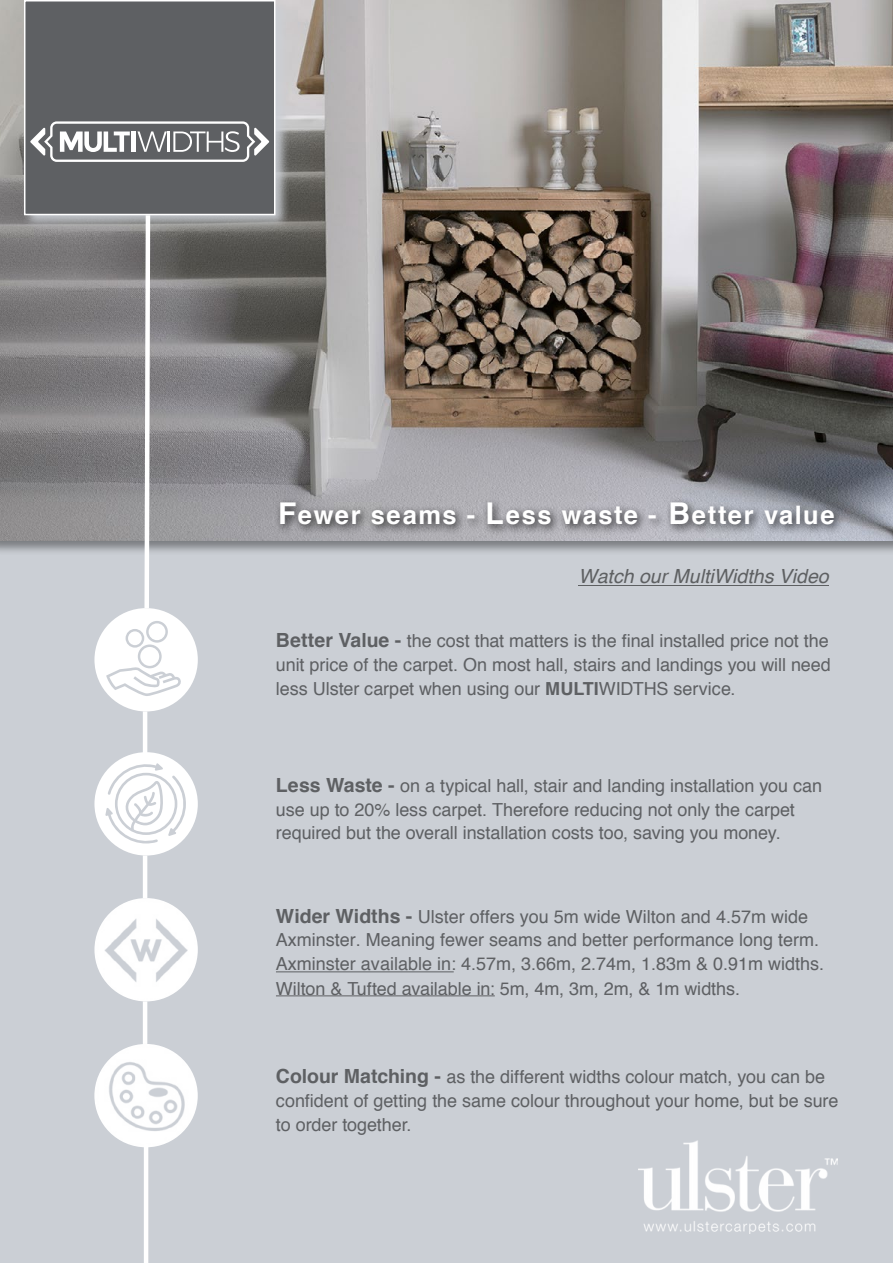
<style>
.page{position:relative;width:893px;height:1263px;background:#cbcfd5}
.page>*{position:absolute;margin:0;border:0;box-sizing:border-box;transform-origin:0 0}
.t1{font:700 25.5px "Helvetica";letter-spacing:.06em;color:#fff}
.t2{font:italic 19.5px "Helvetica";color:#5e6062}
.t3{font:18px/24px "Helvetica";color:#5e6063}
.s1{font-size:30px}
.s2{font-weight:700;font-size:19.5px}
.s3{font-weight:700}
.s4{font-family:"Arial"}
</style>
<div class="page">
<div style="left:0;top:0;width:893px;height:555px;background:#5e6063;opacity:.75"></div>
<img style="left:0;top:0;width:893px;height:541px">
<div style="left:21px;top:0;width:269px;height:230px;background:#cbcfd5;opacity:.9"></div>
<div style="left:25px;top:1px;width:250px;height:214px;background:#5e6063"></div>
<div style="left:24px;top:0;width:251px;height:215px;border:2px solid #fff"></div>
<svg style="left:30px;top:121px;width:239px;height:41px"></svg>
<svg style="left:94px;top:752px;width:104px;height:103px"></svg>
<img style="left:94px;top:898px;width:104px;height:103px;border-radius:52px">
<img style="left:94px;top:1044px;width:104px;height:103px;border-radius:52px">
<hr style="left:144px;top:1143px;width:4px;height:120px;background:#fff">
<hr style="left:276px;top:971px;width:178px;height:1px;background:#5e6063">
<hr style="left:276px;top:995px;width:219px;height:1px;background:#5e6063">
<div style="left:275px;top:497px;width:570px;height:39px;background:#000;opacity:.75"></div>
<hr style="left:143px;top:711px;width:4px;height:43px;background:#fff">
<hr style="left:143px;top:855px;width:4px;height:43px;background:#fff">
<hr style="left:143px;top:1001px;width:4px;height:43px;background:#fff">
<svg style="left:94px;top:212px;width:104px;height:499px"></svg>
<img style="left:638px;top:1140px;width:199px;height:94px">
<hr style="left:578px;top:585px;width:251px;height:1px;background:#5e6062">
<h1 class="t1" style="left:278px;top:495px;width:558px"><span class="s1">F</span>ewer seams - <span class="s1">L</span>ess waste - <span class="s1">B</span>etter value</h1>
<p class="t2" style="left:578px;top:560px;width:252px">Watch our MultiWidths Video</p>
<p class="t3" style="left:276px;top:629px;width:556px;text-align:justify"><span class="s2">Better Value -</span> the cost that matters is the final installed price not the unit price of the carpet. On most hall, stairs and landings you will need less Ulster carpet when using our <span class="s3">MULTI</span>WIDTHS service.</p>
<p class="t3" style="left:276px;top:774px;width:547px"><span class="s2">Less Waste -</span> on a typical hall, stair and landing installation you can use up to 20% less carpet. Therefore reducing not only the carpet required but the overall installation costs too, saving you money.</p>
<p class="t3" style="left:276px;top:905px;width:550px"><span class="s2">Wider Widths -</span> Ulster offers you 5m wide Wilton and 4.57m wide Axminster. Meaning fewer seams and better performance long term.<br>Axminster available in: 4.57m<span class="s4">,</span> 3.66m, 2.74m, 1.83m &amp; 0.91m widths.<br>Wilton &amp; Tufted available in: 5m, 4m, 3m, 2m, &amp; 1m widths.</p>
<p class="t3" style="left:276px;top:1065px;width:564px"><span class="s2">Colour Matching -</span> as the different widths colour match, you can be confident of getting the same colour throughout your home, but be sure to order together.</p>
</div>
